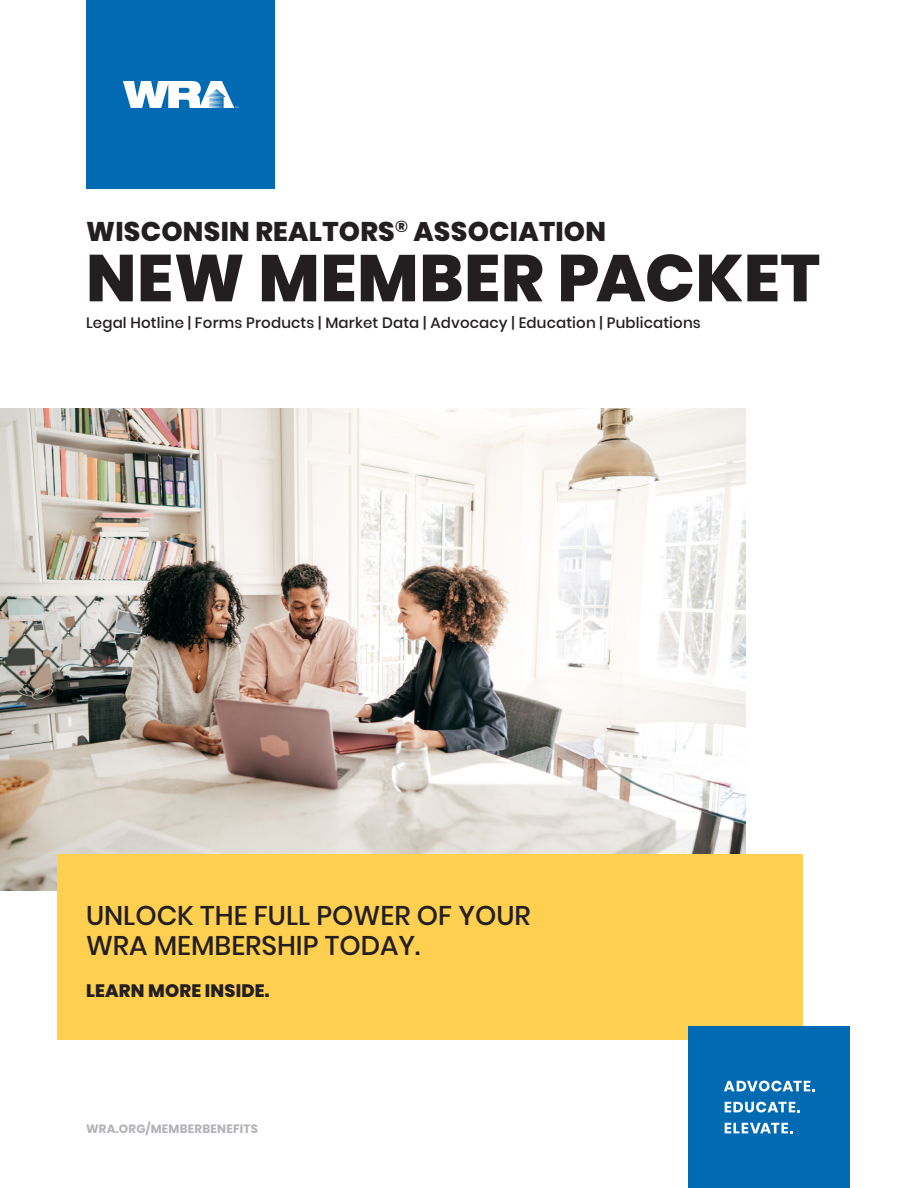
<style>
.page{position:relative;width:918px;height:1188px;background:#fff}
.page>*{position:absolute;margin:0;border:0;box-sizing:border-box;transform-origin:0 0}
.t1{font:800 66px "Poppins";letter-spacing:.01em;color:#231f20}
.t2{font:500 27px/30px "Poppins";color:#231f20}
.t3{font:800 27px "Poppins";letter-spacing:.01em;color:#231f20}
.t4{font:800 18px "Poppins";letter-spacing:.01em;color:#231f20}
.t5{font:500 15px "Poppins";letter-spacing:.01em;color:#231f20}
.t6{font:700 12px "Poppins";letter-spacing:.02em;color:#b2b3b7}
</style>
<div class="page">
<img style="left:0;top:408px;width:746px;height:483px">
<div style="left:57px;top:854px;width:746px;height:186px;background:#ffcf4f"></div>
<div style="left:86px;top:0;width:189px;height:189px;background:#006ab3"></div>
<svg style="left:123px;top:81px;width:115px;height:27px"></svg>
<div style="left:688px;top:1026px;width:162px;height:162px;background:#006ab3"></div>
<svg style="left:724px;top:1081px;width:91px;height:10px"></svg>
<svg style="left:725px;top:1102px;width:75px;height:10px"></svg>
<svg style="left:725px;top:1123px;width:68px;height:10px"></svg>
<p class="t3" style="left:86px;top:216px;width:522px">WISCONSIN REALTORS<sup>®</sup> ASSOCIATION</p>
<p class="t1" style="left:86px;top:240px;width:735px">NEW MEMBER PACKET</p>
<p class="t5" style="left:86px;top:314px;width:616px">Legal Hotline | Forms Products | Market Data | Advocacy | Education | Publications</p>
<p class="t2" style="left:86px;top:901px;width:446px">UNLOCK THE FULL POWER OF YOUR<br>WRA MEMBERSHIP TODAY.</p>
<p class="t4" style="left:86px;top:980px;width:185px">LEARN MORE INSIDE.</p>
<p class="t6" style="left:86px;top:1122px;width:173px">WRA.ORG/MEMBERBENEFITS</p>
</div>
